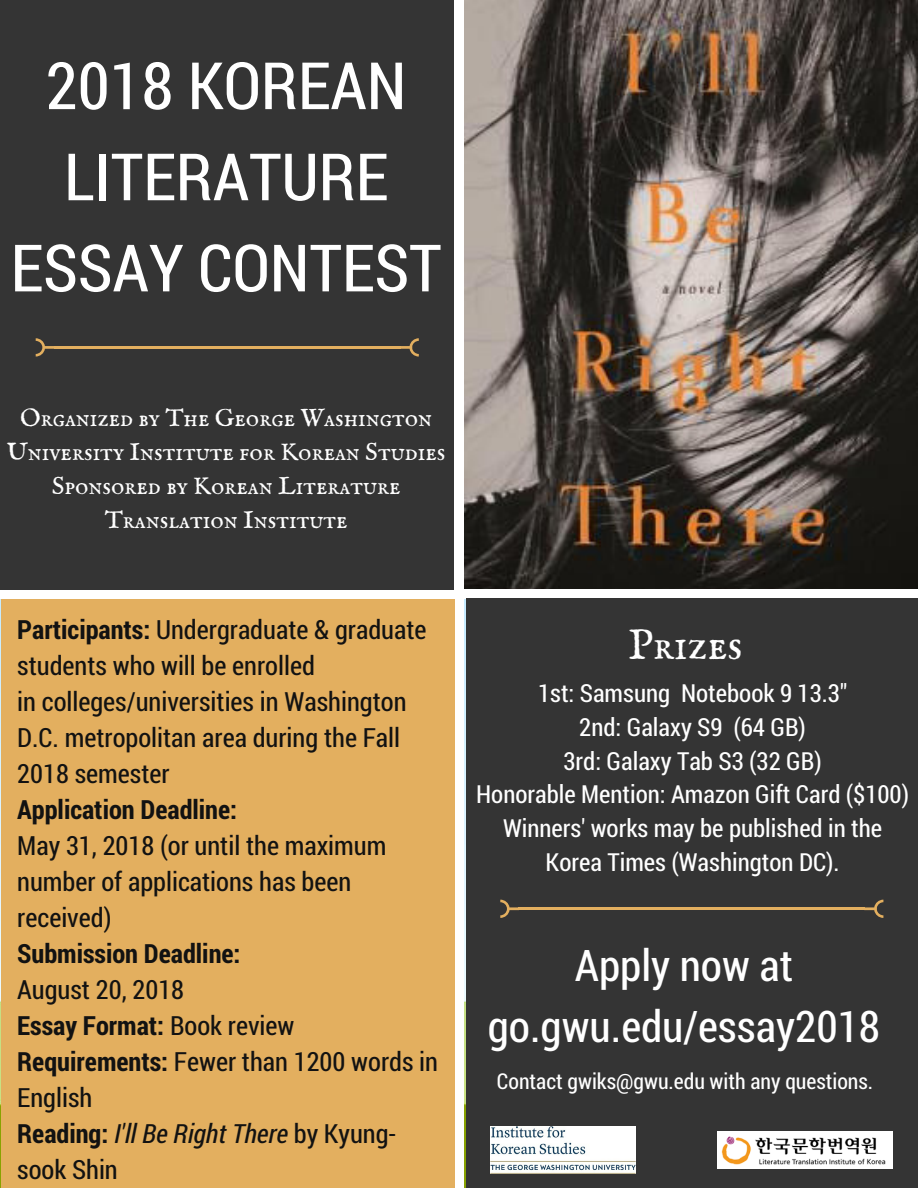
<style>
.page{position:relative;width:918px;height:1188px;background:#fff}
.page>*{position:absolute;margin:0;border:0;box-sizing:border-box;transform-origin:0 0}
.t1{font:65.4px/91.2px "Roboto Condensed";color:#fff;text-align:center}
.t2{font:43.65px/60.8px "Roboto Condensed";color:#fff;text-align:center}
.t3{font:43.65px "IM FELL English SC";color:#fff}
.t4{font:26.4px/36px "Roboto Condensed";color:#121212}
.t5{font:700 26.4px "Roboto Condensed";color:#121212}
.t6{font:24.9px/33.8px "Roboto Condensed";color:#fff;text-align:center}
.t7{font:24.9px/33.8px "IM FELL English SC";color:#fff;text-align:center}
.t8{font:21.75px "Roboto Condensed";color:#fff}
.s1{font-weight:700}
.s2{font-style:italic}
</style>
<div class="page">
<img style="left:465px;top:0;width:453px;height:588px">
<div style="left:0;top:0;width:453px;height:590px;background:#343434"></div>
<div style="left:1px;top:600px;width:453px;height:588px;background:#e3af5f"></div>
<div style="left:466px;top:598px;width:452px;height:590px;background:#343434"></div>
<img style="left:490px;top:1126px;width:146px;height:47px">
<img style="left:718px;top:1132px;width:174px;height:37px">
<hr style="left:54px;top:346px;width:346px;height:3px;background:#e3af5f">
<svg style="left:400px;top:338px;width:19px;height:19px"></svg>
<svg style="left:36px;top:338px;width:18px;height:19px"></svg>
<hr style="left:518px;top:907px;width:347px;height:3px;background:#e3af5f">
<svg style="left:864px;top:900px;width:19px;height:18px"></svg>
<svg style="left:500px;top:900px;width:19px;height:18px"></svg>
<h1 class="t1" style="left:11px;top:38px;width:433px">2018 KOREAN<br>LITERATURE<br>ESSAY CONTEST</h1>
<p class="t7" style="left:7px;top:403px;width:440px">Organized by The George Washington University Institute for Korean Studies Sponsored by Korean Literature Translation Institute</p>
<p class="t4" style="left:17px;top:611px;width:411px"><span class="s1">Participants:</span> Undergraduate &amp; graduate students who will be enrolled<br>in colleges/universities in Washington D.C. metropolitan area during the Fall 2018 semester</p>
<p class="t5" style="left:17px;top:791px;width:221px">Application Deadline:</p>
<p class="t4" style="left:17px;top:827px;width:371px">May 31, 2018 (or until the maximum number of applications has been received)</p>
<p class="t5" style="left:17px;top:935px;width:225px">Submission Deadline:</p>
<p class="t4" style="left:17px;top:971px;width:422px">August 20, 2018<br><span class="s1">Essay Format:</span> Book review<br><span class="s1">Requirements:</span> Fewer than 1200 words in<br>English<br><span class="s1">Reading:</span> <span class="s2">I'll Be Right There</span> by Kyung&shy;sook Shin</p>
<h2 class="t3" style="left:628px;top:620px;width:116px">Prizes</h2>
<p class="t6" style="left:476px;top:675px;width:435px">1st: Samsung Notebook 9 13.3"<br>2nd: Galaxy S9 (64 GB)<br>3rd: Galaxy Tab S3 (32 GB)<br>Honorable Mention: Amazon Gift Card ($100)<br>Winners' works may be published in the<br>Korea Times (Washington DC).</p>
<h2 class="t2" style="left:488px;top:934px;width:394px">Apply now at go.gwu.edu/essay2018</h2>
<p class="t8" style="left:497px;top:1066px;width:378px">Contact gwiks@gwu.edu with any questions.</p>
</div>
